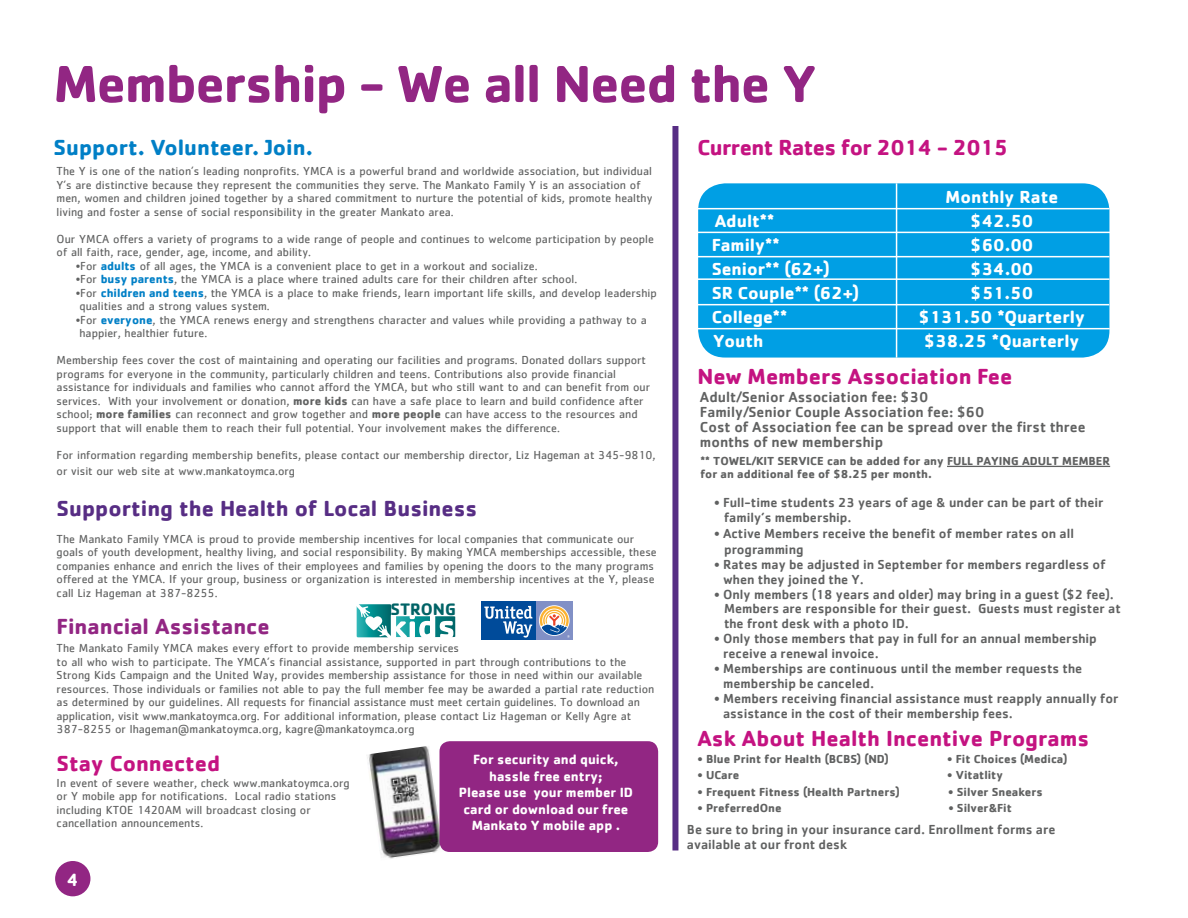
<style>
.page{position:relative;width:1188px;height:918px;background:#fff}
.page>*{position:absolute;margin:0;border:0;box-sizing:border-box;transform-origin:0 0}
.t1{font:700 54px "Cachet";letter-spacing:-.025em;color:#922683}
.t2{font:700 22.5px "Cachet";color:#c41381}
.t3{font:700 22.5px "Cachet";color:#572d84}
.t4{font:700 22.5px "Cachet";letter-spacing:-.025em;color:#c41381}
.t5{font:700 22.5px "Cachet";color:#007fc6}
.t6{font:700 22.5px "Cachet";color:#922683}
.t7{font:700 18.3px "Cachet";color:#fff}
.t8{font:700 18px "Cachet";color:#fff}
.t9{font:700 17.1px "Cachet";color:#006366}
.t10{font:500 15px/15px "Cachet";color:#606161}
.t11{font:700 13.8px/16.5px "Cachet";color:#fff;text-align:center}
.t12{font:500 13.5px/15px "Cachet";color:#606161}
.t13{font:12px/13.5px "Cachet";color:#606161}
.t14{font:700 12px/13.5px "Cachet";color:#606161}
.s1{font-weight:700;color:#007fc6}
.s2{font-weight:700}
</style>
<div class="page">
<div style="left:55px;top:861px;width:35px;height:35px;background:#922683;border-radius:50%"></div>
<hr style="left:947px;top:466px;width:163px;height:1px;background:#606161">
<div style="left:672px;top:126px;width:6px;height:724px;background:#572d84"></div>
<svg style="left:482px;top:601px;width:91px;height:1px"></svg>
<div style="left:536px;top:602px;width:37px;height:38px;background:#8190c6"></div>
<svg style="left:539px;top:605px;width:31px;height:31px"></svg>
<div style="left:482px;top:602px;width:54px;height:38px;background:#004b9a"></div>
<svg style="left:484px;top:606px;width:48px;height:32px"></svg>
<svg style="left:540px;top:606px;width:30px;height:32px"></svg>
<div style="left:698px;top:183px;width:411px;height:175px;background:#009fe4;border-radius:27px"></div>
<hr style="left:697px;top:232px;width:413px;height:1px;background:#fff">
<hr style="left:697px;top:208px;width:412px;height:1px;background:#fff">
<hr style="left:697px;top:256px;width:412px;height:1px;background:#fff">
<hr style="left:697px;top:278px;width:412px;height:2px;background:#fff">
<hr style="left:697px;top:304px;width:412px;height:1px;background:#fff">
<hr style="left:697px;top:328px;width:413px;height:1px;background:#fff">
<hr style="left:896px;top:183px;width:1px;height:175px;background:#fff">
<svg style="left:356px;top:604px;width:99px;height:34px"></svg>
<img style="left:367px;top:746px;width:77px;height:113px">
<div style="left:440px;top:741px;width:218px;height:111px;background:#922683;border-radius:10px"></div>
<h1 class="t1" style="left:54px;top:49px;width:764px">Membership - We all Need the Y</h1>
<h2 class="t5" style="left:54px;top:133px;width:261px">Support. Volunteer. Join.</h2>
<p class="t13" style="left:57px;top:164px;width:597px">The Y is one of the nation’s leading nonprofits. YMCA is a powerful brand and worldwide association, but individual Y’s are distinctive because they represent the communities they serve. The Mankato Family Y is an association of men, women and children joined together by a shared commitment to nurture the potential of kids, promote healthy living and foster a sense of social responsibility in the greater Mankato area.</p>
<p class="t13" style="left:57px;top:232px;width:599px">Our YMCA offers a variety of programs to a wide range of people and continues to welcome participation by people of all faith, race, gender, age, income, and ability.</p>
<p class="t13" style="left:76px;top:259px;width:464px">•For <span class="s1">adults</span> of all ages, the YMCA is a convenient place to get in a workout and socialize.</p>
<p class="t13" style="left:76px;top:272px;width:503px">•For <span class="s1">busy parents</span>, the YMCA is a place where trained adults care for their children after school.</p>
<p class="t13" style="left:79px;top:286px;width:579px;text-indent:-4px">•For <span class="s1">children and teens</span>, the YMCA is a place to make friends, learn important life skills, and develop leadership qualities and a strong values system.</p>
<p class="t13" style="left:79px;top:313px;width:569px;text-indent:-4px">•For <span class="s1">everyone</span>, the YMCA renews energy and strengthens character and values while providing a pathway to a happier, healthier future.</p>
<p class="t13" style="left:57px;top:353px;width:595px">Membership fees cover the cost of maintaining and operating our facilities and programs. Donated dollars support programs for everyone in the community, particularly children and teens. Contributions also provide financial assistance for individuals and families who cannot afford the YMCA, but who still want to and can benefit from our services. With your involvement or donation, <span class="s2">more kids</span> can have a safe place to learn and build confidence after school; <span class="s2">more families</span> can reconnect and grow together and <span class="s2">more people</span> can have access to the resources and support that will enable them to reach their full potential. Your involvement makes the difference.</p>
<p class="t13" style="left:57px;top:446px;width:601px;line-height:16.5px">For information regarding membership benefits, please contact our membership director, Liz Hageman at 345-9810, or visit our web site at www.mankatoymca.org</p>
<h2 class="t3" style="left:57px;top:493px;width:422px">Supporting the Health of Local Business</h2>
<p class="t13" style="left:57px;top:532px;width:602px">The Mankato Family YMCA is proud to provide membership incentives for local companies that communicate our goals of youth development, healthy living, and social responsibility. By making YMCA memberships accessible, these companies enhance and enrich the lives of their employees and families by opening the doors to the many programs offered at the YMCA. If your group, business or organization is interested in membership incentives at the Y, please call Liz Hageman at 387-8255.</p>
<h2 class="t6" style="left:57px;top:612px;width:215px">Financial Assistance</h2>
<p class="t13" style="left:57px;top:641px;width:599px">The Mankato Family YMCA makes every effort to provide membership services<br>to all who wish to participate. The YMCA’s financial assistance, supported in part through contributions to the Strong Kids Campaign and the United Way, provides membership assistance for those in need within our available resources. Those individuals or families not able to pay the full member fee may be awarded a partial rate reduction as determined by our guidelines. All requests for financial assistance must meet certain guidelines. To download an application, visit www.mankatoymca.org. For additional information, please contact Liz Hageman or Kelly Agre at 387-8255 or lhageman@mankatoymca.org, kagre@mankatoymca.org</p>
<h2 class="t2" style="left:57px;top:748px;width:165px">Stay Connected</h2>
<h3 class="t9" style="left:390px;top:599px;width:67px">STRONG</h3>
<p class="t11" style="left:459px;top:751px;width:176px">For security and quick, hassle free entry;<br>Please use your member ID card or download our free<br>Mankato Y mobile app .</p>
<p class="t13" style="left:57px;top:776px;width:295px">In event of severe weather, check www.mankatoymca.org or Y mobile app for notifications. Local radio stations including KTOE 1420AM will broadcast closing or cancellation announcements.</p>
<h3 class="t7" style="left:67px;top:868px;width:13px">4</h3>
<h2 class="t4" style="left:697px;top:133px;width:312px">Current Rates for 2014 - 2015</h2>
<h3 class="t8" style="left:946px;top:186px;width:114px">Monthly Rate</h3>
<h3 class="t8" style="left:715px;top:210px;width:61px">Adult**</h3>
<h3 class="t8" style="left:970px;top:210px;width:64px">$42.50</h3>
<h3 class="t8" style="left:712px;top:234px;width:69px">Family**</h3>
<h3 class="t8" style="left:970px;top:234px;width:65px">$60.00</h3>
<h3 class="t8" style="left:712px;top:258px;width:120px">Senior** (62+)</h3>
<h3 class="t8" style="left:970px;top:258px;width:65px">$34.00</h3>
<h3 class="t8" style="left:712px;top:282px;width:149px">SR Couple** (62+)</h3>
<h3 class="t8" style="left:971px;top:282px;width:64px">$51.50</h3>
<h3 class="t8" style="left:712px;top:306px;width:77px">College**</h3>
<h3 class="t8" style="left:919px;top:306px;width:168px">$131.50 *Quarterly</h3>
<h3 class="t8" style="left:713px;top:330px;width:52px">Youth</h3>
<h3 class="t8" style="left:924px;top:330px;width:157px">$38.25 *Quarterly</h3>
<h2 class="t2" style="left:697px;top:362px;width:317px">New Members Association Fee</h2>
<p class="t10" style="left:700px;top:389px;width:387px">Adult/Senior Association fee: $30<br>Family/Senior Couple Association fee: $60<br>Cost of Association fee can be spread over the first three months of new membership</p>
<p class="t14" style="left:700px;top:454px;width:411px">** TOWEL/KIT SERVICE can be added for any FULL PAYING ADULT MEMBER for an additional fee of $8.25 per month.</p>
<p class="t12" style="left:724px;top:495px;width:381px;text-indent:-10px">• Full-time students 23 years of age &amp; under can be part of their family’s membership.</p>
<p class="t12" style="left:724px;top:525px;width:351px;line-height:16.2px;text-indent:-10px">• Active Members receive the benefit of member rates on all programming</p>
<p class="t12" style="left:723px;top:557px;width:384px;text-indent:-9px">• Rates may be adjusted in September for members regardless of when they joined the Y.</p>
<p class="t12" style="left:724px;top:588px;width:398px;line-height:13.5px;text-indent:-10px">• Only members (18 years and older) may bring in a guest ($2 fee).<br>Members are responsible for their guest. Guests must register at</p>
<p class="t12" style="left:724px;top:616px;width:186px">the front desk with a photo ID.</p>
<p class="t12" style="left:723px;top:631px;width:375px;text-indent:-9px">• Only those members that pay in full for an annual membership receive a renewal invoice.</p>
<p class="t12" style="left:723px;top:660px;width:361px;text-indent:-9px">• Memberships are continuous until the member requests the membership be canceled.</p>
<p class="t12" style="left:723px;top:690px;width:397px;text-indent:-9px">• Members receiving financial assistance must reapply annually for assistance in the cost of their membership fees.</p>
<h2 class="t2" style="left:697px;top:724px;width:393px">Ask About Health Incentive Programs</h2>
<p class="t14" style="left:697px;top:751px;width:193px">• Blue Print for Health (BCBS) (ND)</p>
<p class="t14" style="left:947px;top:751px;width:122px">• Fit Choices (Medica)</p>
<p class="t14" style="left:697px;top:768px;width:43px">• UCare</p>
<p class="t14" style="left:947px;top:768px;width:57px">• Vitatlity</p>
<p class="t14" style="left:697px;top:784px;width:204px">• Frequent Fitness (Health Partners)</p>
<p class="t14" style="left:948px;top:784px;width:96px">• Silver Sneakers</p>
<p class="t14" style="left:697px;top:801px;width:86px">• PreferredOne</p>
<p class="t14" style="left:948px;top:801px;width:65px">• Silver&amp;Fit</p>
<p class="t12" style="left:687px;top:821px;width:370px">Be sure to bring in your insurance card. Enrollment forms are available at our front desk</p>
</div>
